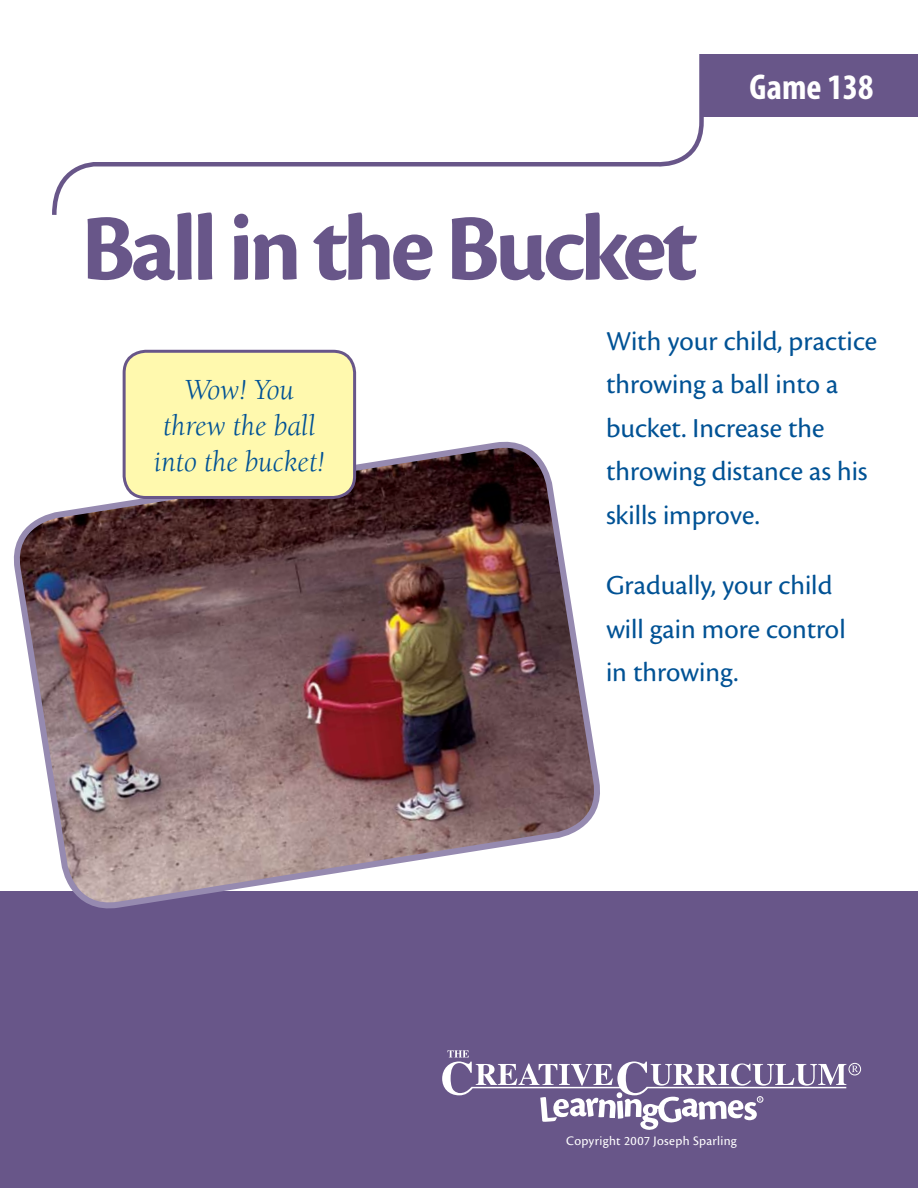
<style>
.page{position:relative;width:918px;height:1188px;background:#fff}
.page>*{position:absolute;margin:0;border:0;box-sizing:border-box;transform-origin:0 0}
.t1{font:700 98.25px "Cronos Pro";letter-spacing:-.05em;color:#685689}
.t2{font:700 condensed 36px "Myriad Pro";color:#fff}
.t3{font:italic 30px/36px "Berkeley Std";color:#005295;text-align:center}
.t4{font:28.5px/43.5px "Cronos Pro";color:#005295}
.t5{font:13.5px "Cronos Pro";letter-spacing:.02em;color:#fff}
</style>
<div class="page">
<div style="left:0;top:891px;width:918px;height:297px;background:#685689"></div>
<svg style="left:52px;top:54px;width:652px;height:161px"></svg>
<div style="left:849px;top:1063px;width:12px;height:12px;border:1px solid #fff;border-radius:50%"></div>
<svg style="left:852px;top:1066px;width:6px;height:6px"></svg>
<svg style="left:442px;top:1050px;width:404px;height:80px"></svg>
<div style="left:703px;top:54px;width:215px;height:63px;background:#685689"></div>
<img style="left:13px;top:409px;width:587px;height:500px">
<div style="left:124px;top:351px;width:231px;height:146px;background:#fff9ae;border-radius:22px"></div>
<div style="left:123px;top:350px;width:233px;height:149px;border:3px solid #685689;border-radius:22px"></div>
<h1 class="t1" style="left:81px;top:192px;width:618px">Ball in the Bucket</h1>
<p class="t2" style="left:750px;top:64px;width:125px">Game 138</p>
<p class="t3" style="left:154px;top:372px;width:172px">Wow! You threw the ball into the bucket!</p>
<p class="t4" style="left:606px;top:319px;width:273px">With your child, practice throwing a ball into a bucket. Increase the throwing distance as his skills improve.</p>
<p class="t4" style="left:606px;top:564px;width:241px">Gradually, your child will gain more control in throwing.</p>
<p class="t5" style="left:566px;top:1133px;width:172px">Copyright 2007 Joseph Sparling</p>
</div>
